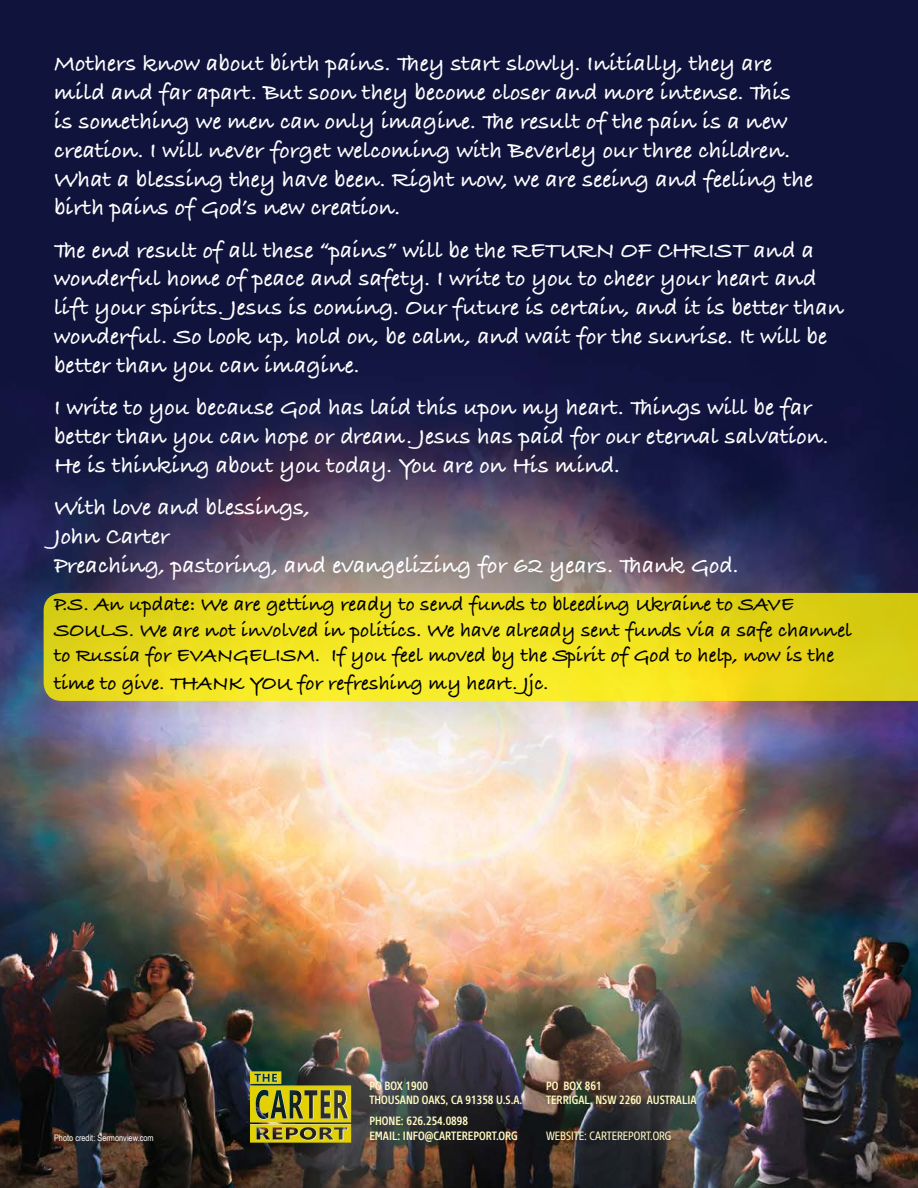
<style>
.page{position:relative;width:918px;height:1188px;background:#fff}
.page>*{position:absolute;margin:0;border:0;box-sizing:border-box;transform-origin:0 0}
.t1{font:700 24px/28.8px "Bradley Hand ITC";color:#fff}
.t2{font:700 21px/25.2px "Bradley Hand ITC";color:#000}
.t3{font:500 12px/14.4px "Core Sans N57 Cn";color:#fffac2}
.t4{font:12px "Core Sans N47 Cn";color:#fffac2}
.t5{font:9px "Arial Narrow";color:#fff}
</style>
<div class="page">
<img style="left:0;top:0;width:918px;height:1188px">
<svg style="left:44px;top:593px;width:874px;height:108px;background:#eadc1e"></svg>
<img style="left:250px;top:1071px;width:101px;height:72px">
<p class="t1" style="left:54px;top:51px;width:761px">Mothers know about birth pains. They start slowly. Initially, they are mild and far apart. But soon they become closer and more intense. This is something we men can only imagine. The result of the pain is a new creation. I will never forget welcoming with Beverley our three children.<br>What a blessing they have been. Right now, we are seeing and feeling the birth pains of God’s new creation.</p>
<p class="t1" style="left:54px;top:237px;width:791px">The end result of all these “pains” will be the RETURN OF CHRIST and a wonderful home of peace and safety. I write to you to cheer your heart and lift your spirits. Jesus is coming. Our future is certain, and it is better than wonderful. So look up, hold on, be calm, and wait for the sunrise. It will be better than you can imagine.</p>
<p class="t1" style="left:54px;top:394px;width:776px">I write to you because God has laid this upon my heart. Things will be far better than you can hope or dream. Jesus has paid for our eternal salvation.<br>He is thinking about you today. You are on His mind.</p>
<p class="t1" style="left:54px;top:494px;width:686px">With love and blessings,<br>John Carter<br>Preaching, pastoring, and evangelizing for 62 years. Thank God.</p>
<p class="t2" style="left:54px;top:593px;width:800px">P.S. An update: We are getting ready to send funds to bleeding Ukraine to SAVE<br>SOULS. We are not involved in politics. We have already sent funds via a safe channel to Russia for EVANGELISM. If you feel moved by the Spirit of God to help, now is the</p>
<p class="t2" style="left:54px;top:672px;width:496px">time to give. THANK YOU for refreshing my heart. Jjc.</p>
<p class="t3" style="left:369px;top:1078px;width:155px">PO BOX 1900<br>THOUSAND OAKS, CA 91358 U.S.A.</p>
<p class="t3" style="left:369px;top:1114px;width:150px">PHONE: 626.254.0898<br>EMAIL: INFO@CARTE REPORT.ORG</p>
<p class="t3" style="left:546px;top:1078px;width:57px">PO BOX 861<br>TERRIGAL</p>
<p class="t3" style="left:590px;top:1093px;width:87px">, NSW 2260 AUSTRALIA</p>
<p class="t5" style="left:54px;top:1131px;width:101px">Photo credit: Sermonview.com</p>
<p class="t4" style="left:546px;top:1128px;width:127px">WEBSITE: CARTEREPORT.ORG</p>
</div>
